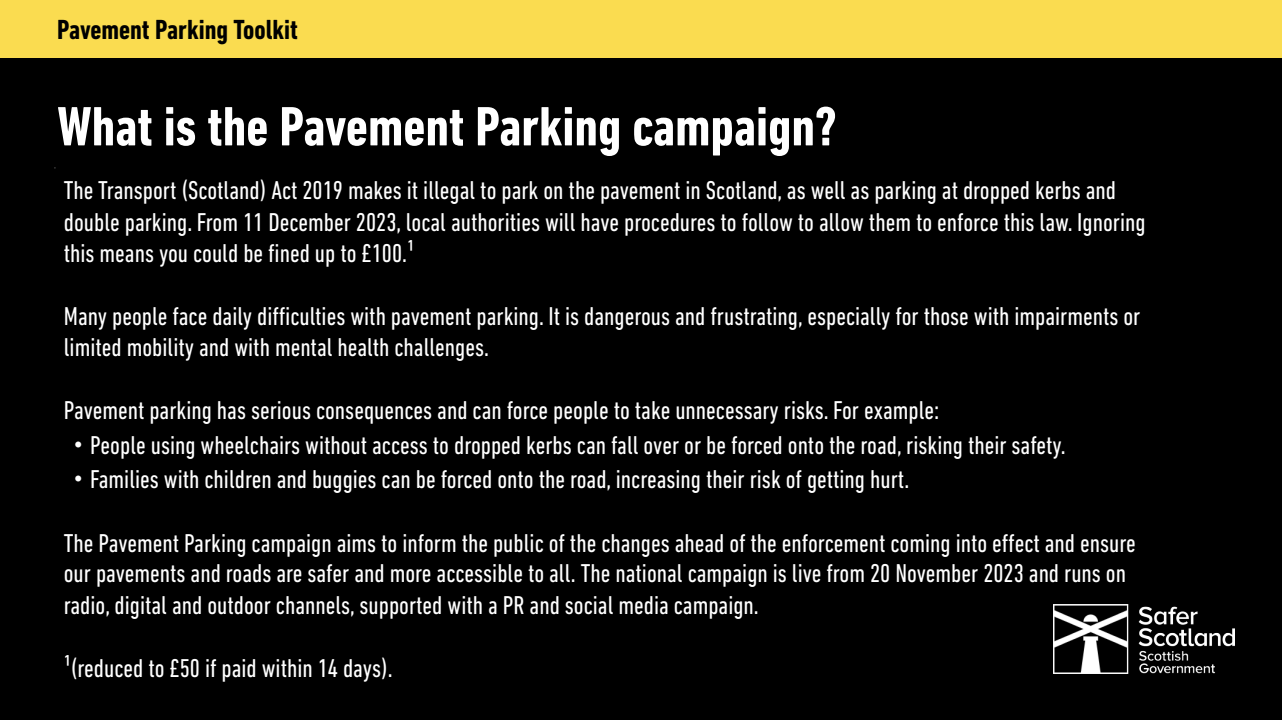
<style>
.page{position:relative;width:1282px;height:720px;background:#fff}
.page>*{position:absolute;margin:0;border:0;box-sizing:border-box;transform-origin:0 0}
.t1{font:700 condensed 56.25px "DIN Next LT Pro";color:#fff}
.t2{font:700 condensed 28.12px "DIN Next LT Pro";color:#000}
.t3{font:condensed 26.25px/31.4px "DIN Next LT Pro";color:#fff}
.s1{font-family:"Arial";font-stretch:normal;font-size:23.62px}
</style>
<div class="page">
<div style="left:0;top:0;width:1281px;height:720px;background:#000"></div>
<div style="left:0;top:0;width:1281px;height:58px;background:#fadc50"></div>
<img style="left:1053px;top:604px;width:180px;height:69px">
<p class="t2" style="left:57px;top:18px;width:242px">Pavement Parking Toolkit</p>
<h1 class="t1" style="left:57px;top:103px;width:782px">What is the Pavement Parking campaign?</h1>
<p class="t3" style="left:64px;top:177px;width:1083px">The Transport (Scotland) Act 2019 makes it illegal to park on the pavement in Scotland, as well as parking at dropped kerbs and double parking. From 11 December 2023, local authorities will have procedures to follow to allow them to enforce this law. Ignoring this means you could be fined up to £100.¹</p>
<p class="t3" style="left:64px;top:302px;width:1078px;line-height:31.9px">Many people face daily difficulties with pavement parking. It is dangerous and frustrating, especially for those with impairments or limited mobility and with mental health challenges.</p>
<p class="t3" style="left:64px;top:397px;width:877px">Pavement parking has serious consequences and can force people to take unnecessary risks. For example:</p>
<p class="t3" style="left:74px;top:432px;width:992px"><span class="s1">•</span> People using wheelchairs without access to dropped kerbs can fall over or be forced onto the road, risking their safety.</p>
<p class="t3" style="left:74px;top:465px;width:836px"><span class="s1">•</span> Families with children and buggies can be forced onto the road, increasing their risk of getting hurt.</p>
<p class="t3" style="left:64px;top:529px;width:1073px">The Pavement Parking campaign aims to inform the public of the changes ahead of the enforcement coming into effect and ensure our pavements and roads are safer and more accessible to all. The national campaign is live from 20 November 2023 and runs on radio, digital and outdoor channels, supported with a PR and social media campaign.</p>
<p class="t3" style="left:64px;top:655px;width:330px">¹(reduced to £50 if paid within 14 days).</p>
</div>
